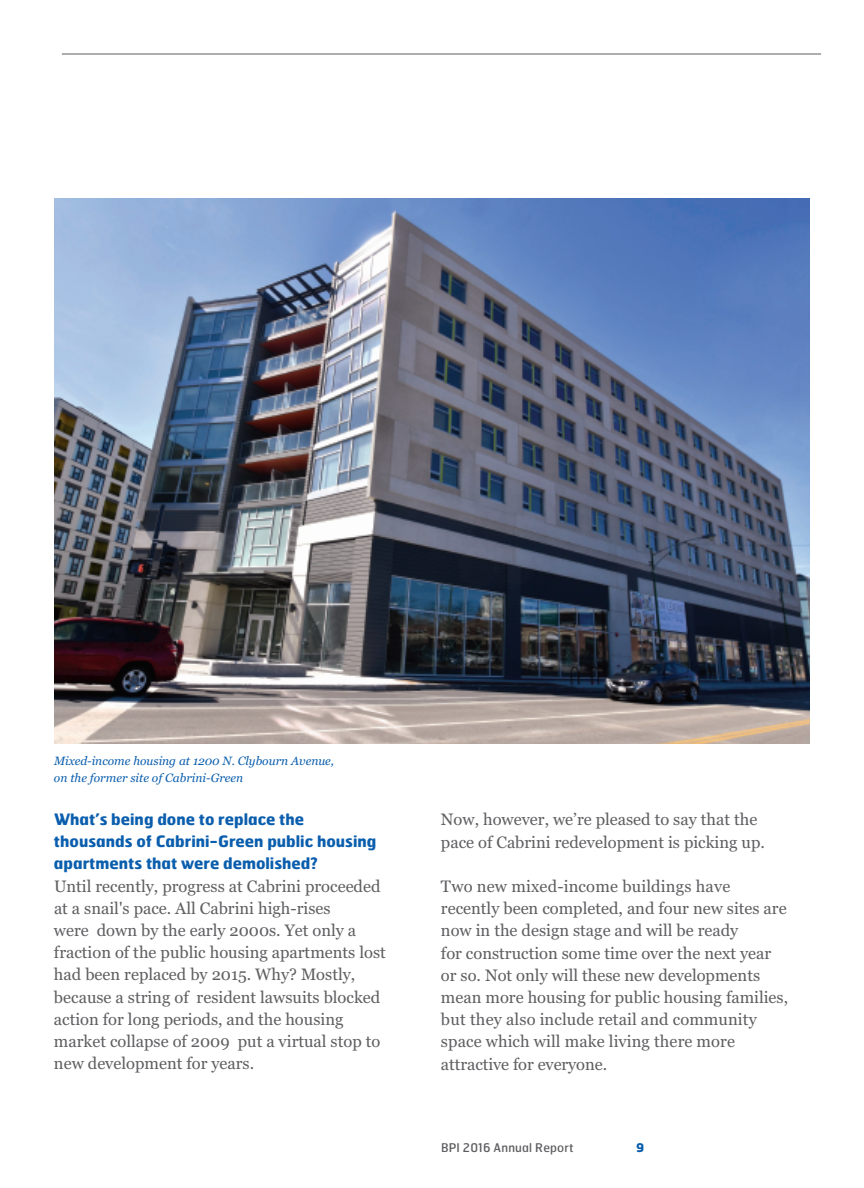
<style>
.page{position:relative;width:864px;height:1188px;background:#fff}
.page>*{position:absolute;margin:0;border:0;box-sizing:border-box;transform-origin:0 0}
.t1{font:16.5px/22.2px "Georgia";color:#5f5f62}
.t2{font:700 15.75px/22.2px "Hermes FB";color:#0a5ead}
.t3{font:italic 12px/16.5px "Georgia";color:#0a5ead}
.t4{font:12px "Hermes FB";letter-spacing:.015em;color:#5f5f62}
.t5{font:700 12px "Hermes FB";color:#0a5ead}
</style>
<div class="page">
<hr style="left:62px;top:54px;width:759px;height:1px;background:#5f5f62">
<img style="left:54px;top:198px;width:756px;height:546px">
<p class="t3" style="left:54px;top:753px;width:282px">Mixed-income housing at 1200 N. Clybourn Avenue, on the former site of Cabrini-Green</p>
<p class="t2" style="left:54px;top:809px;width:324px">What’s being done to replace the thousands of Cabrini-Green public housing apartments that were demolished?</p>
<p class="t1" style="left:54px;top:875px;width:333px">Until recently, progress at Cabrini proceeded at a snail's pace. All Cabrini high-rises<br>were down by the early 2000s. Yet only a fraction of the public housing apartments lost had been replaced by 2015. Why? Mostly, because a string of resident lawsuits blocked action for long periods, and the housing market collapse of 2009 put a virtual stop to new development for years.</p>
<p class="t1" style="left:441px;top:809px;width:325px">Now, however, we’re pleased to say that the pace of Cabrini redevelopment is picking up.</p>
<p class="t1" style="left:441px;top:875px;width:349px">Two new mixed-income buildings have recently been completed, and four new sites are now in the design stage and will be ready<br>for construction some time over the next year or so. Not only will these new developments mean more housing for public housing families, but they also include retail and community space which will make living there more attractive for everyone.</p>
<p class="t4" style="left:441px;top:1141px;width:134px">BPI 2016 Annual Report</p>
<p class="t5" style="left:636px;top:1141px;width:10px">9</p>
</div>
